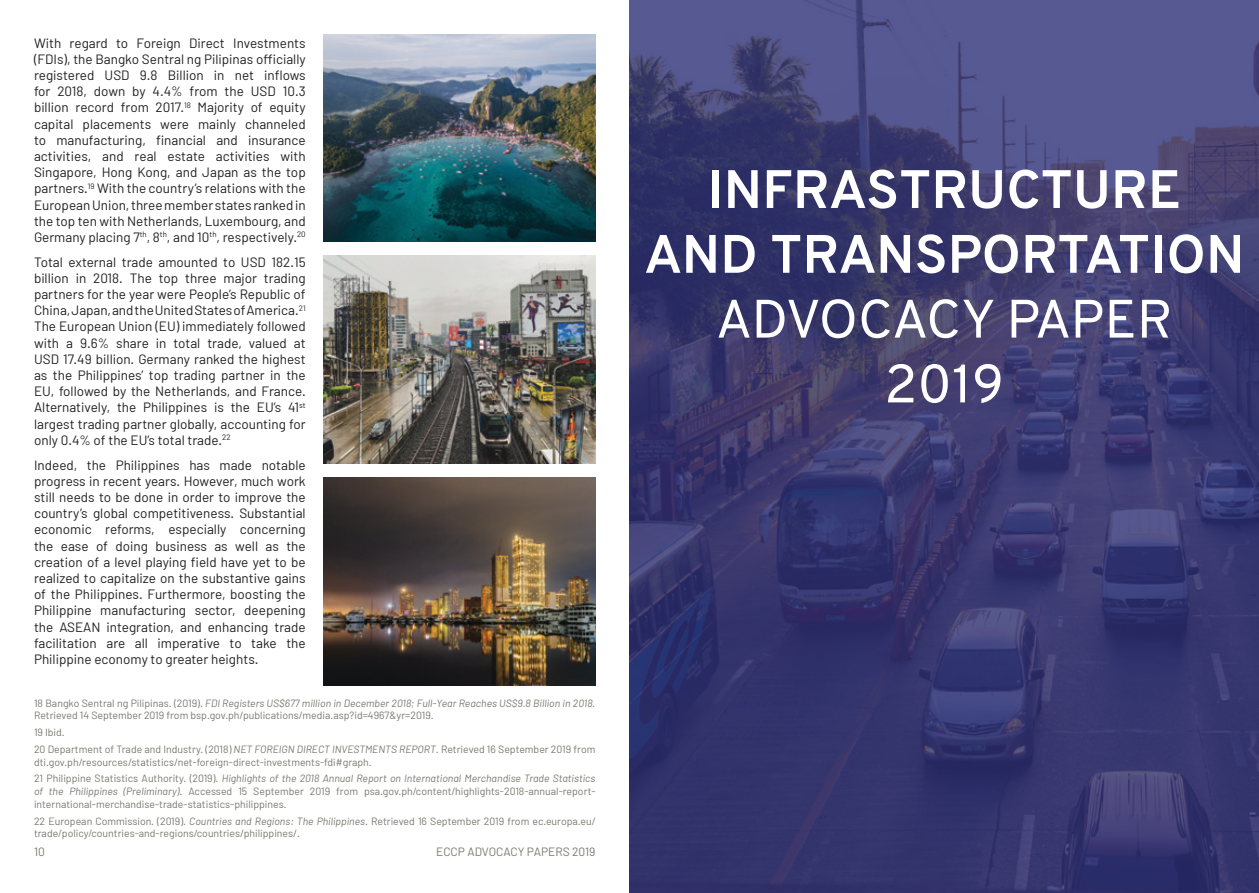
<style>
.page{position:relative;width:1259px;height:893px;background:#fff}
.page>*{position:absolute;margin:0;border:0;box-sizing:border-box;transform-origin:0 0}
.t1{font:700 54px/64.8px "Overpass";color:#fff;text-align:center}
.t2{font:54px/64.8px "Overpass";letter-spacing:-.01em;color:#fff;text-align:center}
.t3{font:13.5px/16.2px "Barlow";color:#231f20;text-align:justify}
.t4{font:12px "Barlow";color:#79786e}
.t5{font:10.5px/12.6px "Barlow";color:#79786e}
.s1{font-style:italic}
</style>
<div class="page">
<img style="left:324px;top:34px;width:271px;height:208px">
<img style="left:324px;top:256px;width:271px;height:207px">
<img style="left:324px;top:477px;width:271px;height:208px">
<svg style="left:629px;top:0;width:630px;height:893px;background:#3c3c72"></svg>
<p class="t3" style="left:34px;top:34px;width:273px">With regard to Foreign Direct Investments (FDIs), the Bangko Sentral ng Pilipinas officially registered USD 9.8 Billion in net inflows for 2018, down by 4.4% from the USD 10.3 billion record from 2017.<sup>18</sup> Majority of equity capital placements were mainly channeled to manufacturing, financial and insurance activities, and real estate activities with Singapore, Hong Kong, and Japan as the top partners.<sup>19</sup> With the country’s relations with the European Union, three member states ranked in the top ten with Netherlands, Luxembourg, and Germany placing 7<sup>th</sup>, 8<sup>th</sup>, and 10<sup>th</sup>, respectively.<sup>20</sup></p>
<p class="t3" style="left:34px;top:253px;width:273px">Total external trade amounted to USD 182.15 billion in 2018. The top three major trading partners for the year were People’s Republic of China, Japan, and the United States of America.<sup>21<br></sup>The European Union (EU) immediately followed with a 9.6% share in total trade, valued at USD 17.49 billion. Germany ranked the highest as the Philippines’ top trading partner in the EU, followed by the Netherlands, and France.<br>Alternatively, the Philippines is the EU’s 41<sup>st </sup>largest trading partner globally, accounting for only 0.4% of the EU’s total trade.<sup>22</sup></p>
<p class="t3" style="left:34px;top:456px;width:273px">Indeed, the Philippines has made notable progress in recent years. However, much work still needs to be done in order to improve the country’s global competitiveness. Substantial economic reforms, especially concerning the ease of doing business as well as the creation of a level playing field have yet to be realized to capitalize on the substantive gains of the Philippines. Furthermore, boosting the Philippine manufacturing sector, deepening the ASEAN integration, and enhancing trade facilitation are all imperative to take the Philippine economy to greater heights.</p>
<p class="t5" style="left:34px;top:696px;width:563px">18 Bangko Sentral ng Pilipinas. (2019). <span class="s1">FDI Registers US$677 million in December 2018; Full-Year Reaches US$9.8 Billion in 2018.<br></span>Retrieved 14 September 2019 from bsp.gov.ph/publications/media.asp?id=4967&amp;yr=2019.</p>
<p class="t5" style="left:34px;top:724px;width:563px;line-height:16.8px">19 Ibid.<br>20 Department of Trade and Industry. (2018) <span class="s1">NET FOREIGN DIRECT INVESTMENTS REPORT</span>. Retrieved 16 September 2019 from</p>
<p class="t5" style="left:34px;top:753px;width:563px;line-height:16.8px">dti.gov.ph/resources/statistics/net-foreign-direct-investments-fdi#graph.<br>21 Philippine Statistics Authority. (2019). <span class="s1">Highlights of the 2018 Annual Report on International Merchandise Trade Statistics</span></p>
<p class="t5" style="left:34px;top:785px;width:563px"><span class="s1">of the Philippines (Preliminary)</span>. Accessed 15 September 2019 from psa.gov.ph/content/highlights-2018-annual-report&shy;international-merchandise-trade-statistics-philippines.</p>
<p class="t5" style="left:34px;top:814px;width:563px">22 European Commission. (2019). <span class="s1">Countries and Regions: The Philippines</span>. Retrieved 16 September 2019 from ec.europa.eu/ trade/policy/countries-and-regions/countries/philippines/.</p>
<p class="t4" style="left:34px;top:844px;width:12px">10</p>
<p class="t4" style="left:436px;top:844px;width:161px">ECCP ADVOCACY PAPERS 2019</p>
<h1 class="t1" style="left:644px;top:157px;width:602px">INFRASTRUCTURE<br>AND TRANSPORTATION</h1>
<h1 class="t2" style="left:716px;top:287px;width:458px">ADVOCACY PAPER<br>2019</h1>
</div>
